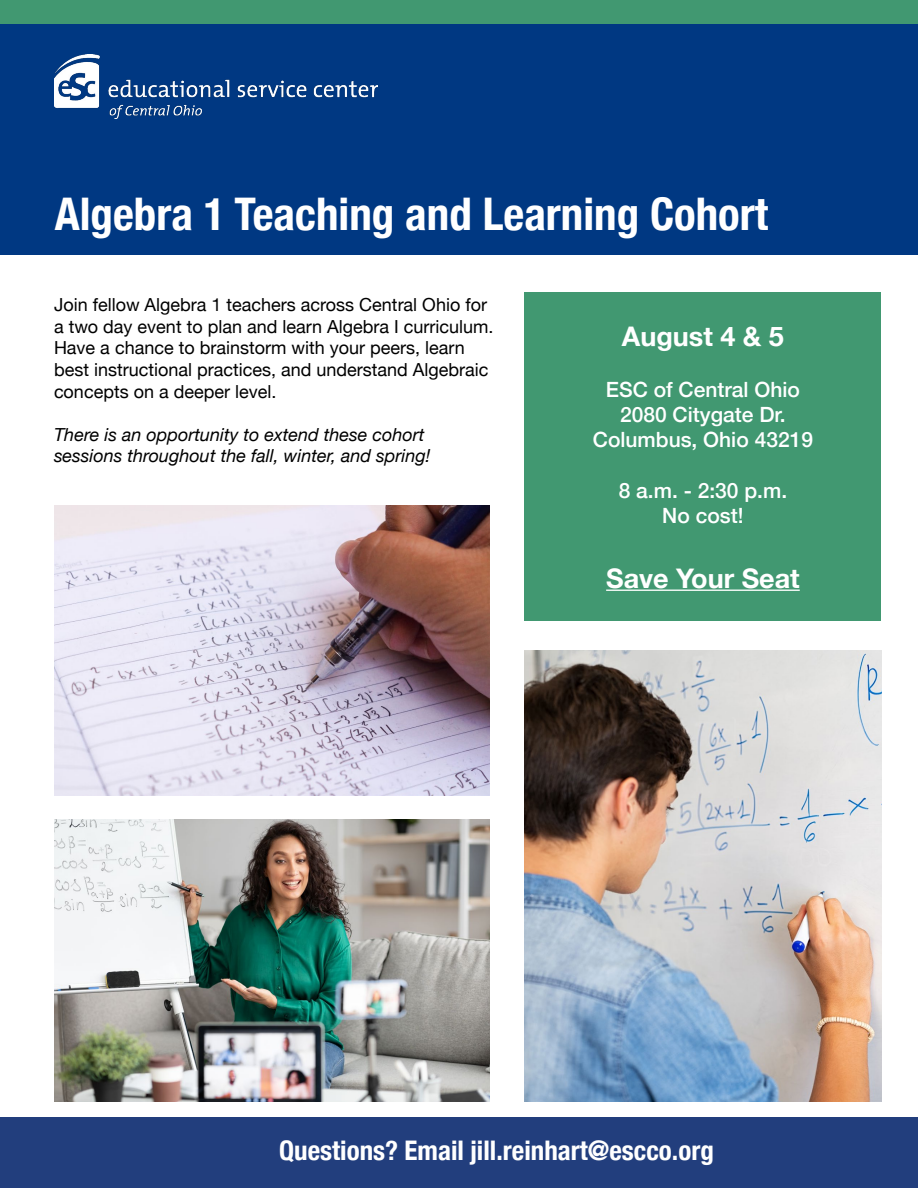
<style>
.page{position:relative;width:918px;height:1188px;background:#fff}
.page>*{position:absolute;margin:0;border:0;box-sizing:border-box;transform-origin:0 0}
.t1{font:700 condensed 45px "Helvetica Neue";color:#fff}
.t2{font:700 condensed 27px "Helvetica Neue";color:#fff}
.t3{font:700 27px "Helvetica Neue";color:#fff}
.t4{font:500 21px "Helvetica Neue";color:#fff}
.t5{font:18px/21.6px "Helvetica Neue";color:#000}
.t6{font:italic 18px/21.6px "Helvetica Neue";color:#000}
</style>
<div class="page">
<div style="left:525px;top:293px;width:356px;height:328px;background:#419871"></div>
<div style="left:0;top:0;width:918px;height:255px;background:#003882"></div>
<div style="left:0;top:0;width:918px;height:24px;background:#419871"></div>
<img style="left:54px;top:54px;width:324px;height:64px">
<hr style="left:606px;top:590px;width:194px;height:1px;background:#fff">
<div style="left:0;top:1118px;width:918px;height:70px;background:#223e7d"></div>
<img style="left:525px;top:650px;width:356px;height:452px">
<img style="left:55px;top:820px;width:434px;height:282px">
<img style="left:55px;top:505px;width:434px;height:290px">
<p class="t1" style="left:55px;top:176px;width:715px">Algebra 1 Teaching and Learning Cohort</p>
<p class="t5" style="left:54px;top:295px;width:441px">Join fellow Algebra 1 teachers across Central Ohio for a two day event to plan and learn Algebra I curriculum.<br>Have a chance to brainstorm with your peers, learn best instructional practices, and understand Algebraic concepts on a deeper level.</p>
<p class="t6" style="left:54px;top:425px;width:378px">There is an opportunity to extend these cohort sessions throughout the fall, winter, and spring!</p>
<p class="t3" style="left:622px;top:316px;width:164px">August 4 &amp; 5</p>
<p class="t4" style="left:606px;top:372px;width:196px">ESC of Central Ohio</p>
<p class="t4" style="left:620px;top:398px;width:167px">2080 Citygate Dr.</p>
<p class="t4" style="left:593px;top:423px;width:222px">Columbus, Ohio 43219</p>
<p class="t4" style="left:619px;top:473px;width:170px">8 a.m. - 2:30 p.m.</p>
<p class="t4" style="left:662px;top:498px;width:83px">No cost!</p>
<p class="t3" style="left:606px;top:557px;width:195px">Save Your Seat</p>
<p class="t2" style="left:279px;top:1128px;width:436px">Questions? Email jill.reinhart@escco.org</p>
</div>
